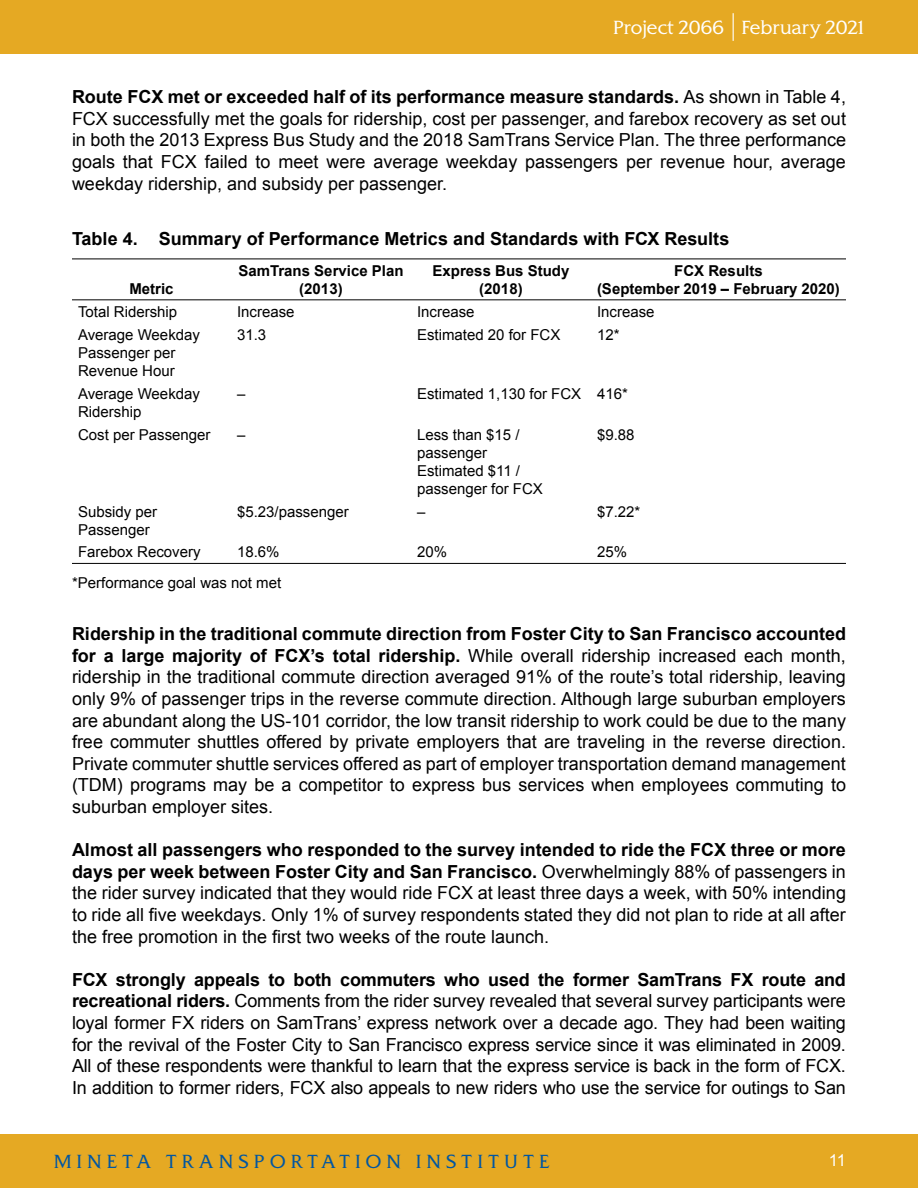
<style>
.page{position:relative;width:918px;height:1188px;background:#fff}
.page>*{position:absolute;margin:0;border:0;box-sizing:border-box;transform-origin:0 0}
.t1{font:18px/21.6px "Arial";color:#000;text-align:justify}
.t2{font:700 18px "Arial";color:#000}
.t3{font:300 18px "SJSU Spartan";letter-spacing:.3em;color:#0056a2}
.t4{font:300 18px "SJSU Spartan";color:#fff}
.t5{font:16.5px "Arial";color:#fff}
.t6{font:15px/18px "Arial";color:#000}
.t7{font:700 15px/18px "Arial";color:#000;text-align:center}
.s1{font-weight:700}
</style>
<div class="page">
<div style="left:0;top:1134px;width:918px;height:54px;background:#e5a923"></div>
<div style="left:0;top:0;width:918px;height:54px;background:#e5a923"></div>
<svg style="left:733px;top:13px;width:1px;height:28px"></svg>
<hr style="left:72px;top:563px;width:159px;height:1px;background:#000">
<hr style="left:231px;top:563px;width:180px;height:1px;background:#000">
<hr style="left:411px;top:563px;width:180px;height:1px;background:#000">
<hr style="left:591px;top:563px;width:255px;height:1px;background:#000">
<hr style="left:72px;top:259px;width:159px;height:1px;background:#000">
<hr style="left:231px;top:259px;width:180px;height:1px;background:#000">
<hr style="left:411px;top:259px;width:180px;height:1px;background:#000">
<hr style="left:591px;top:259px;width:255px;height:1px;background:#000">
<hr style="left:72px;top:299px;width:159px;height:1px;background:#000">
<hr style="left:231px;top:299px;width:180px;height:1px;background:#000">
<hr style="left:411px;top:299px;width:180px;height:1px;background:#000">
<hr style="left:591px;top:299px;width:255px;height:1px;background:#000">
<p class="t4" style="left:614px;top:16px;width:252px">Project 2066 February 2021</p>
<p class="t1" style="left:72px;top:86px;width:776px"><span class="s1">Route FCX met or exceeded half of its performance measure standards.</span> As shown in Table 4, FCX successfully met the goals for ridership, cost per passenger, and farebox recovery as set out in both the 2013 Express Bus Study and the 2018 SamTrans Service Plan. The three performance goals that FCX failed to meet were average weekday passengers per revenue hour, average weekday ridership, and subsidy per passenger.</p>
<p class="t2" style="left:72px;top:227px;width:659px">Table 4. Summary of Performance Metrics and Standards with FCX Results</p>
<p class="t7" style="left:129px;top:280px;width:46px">Metric</p>
<p class="t7" style="left:238px;top:262px;width:167px">SamTrans Service Plan (2013)</p>
<p class="t7" style="left:433px;top:262px;width:138px">Express Bus Study (2018)</p>
<p class="t7" style="left:597px;top:262px;width:244px">FCX Results<br>(September 2019 – February 2020)</p>
<p class="t6" style="left:78px;top:303px;width:101px">Total Ridership</p>
<p class="t6" style="left:237px;top:303px;width:59px">Increase</p>
<p class="t6" style="left:417px;top:303px;width:59px">Increase</p>
<p class="t6" style="left:597px;top:303px;width:59px">Increase</p>
<p class="t6" style="left:78px;top:326px;width:124px">Average Weekday<br>Passenger per<br>Revenue Hour</p>
<p class="t6" style="left:237px;top:326px;width:31px">31.3</p>
<p class="t6" style="left:417px;top:326px;width:145px">Estimated 20 for FCX</p>
<p class="t6" style="left:597px;top:326px;width:24px">12*</p>
<p class="t6" style="left:78px;top:385px;width:124px">Average Weekday<br>Ridership</p>
<p class="t6" style="left:237px;top:385px;width:10px">–</p>
<p class="t6" style="left:417px;top:385px;width:212px">Estimated 1,130 for FCX 416*</p>
<p class="t6" style="left:78px;top:425px;width:134px">Cost per Passenger</p>
<p class="t6" style="left:237px;top:425px;width:10px">–</p>
<p class="t6" style="left:417px;top:425px;width:127px">Less than $15 / passenger<br>Estimated $11 / passenger for FCX</p>
<p class="t6" style="left:597px;top:425px;width:39px">$9.88</p>
<p class="t6" style="left:78px;top:502px;width:81px">Subsidy per<br>Passenger</p>
<p class="t6" style="left:237px;top:502px;width:113px">$5.23/passenger</p>
<p class="t6" style="left:417px;top:502px;width:10px">–</p>
<p class="t6" style="left:597px;top:502px;width:45px">$7.22*</p>
<p class="t6" style="left:78px;top:543px;width:124px">Farebox Recovery</p>
<p class="t6" style="left:237px;top:543px;width:44px">18.6%</p>
<p class="t6" style="left:417px;top:543px;width:32px">20%</p>
<p class="t6" style="left:597px;top:543px;width:32px">25%</p>
<p class="t6" style="left:72px;top:574px;width:211px">*Performance goal was not met</p>
<p class="t1" style="left:72px;top:623px;width:776px"><span class="s1">Ridership in the traditional commute direction from Foster City to San Francisco accounted for a large majority of FCX’s total ridership.</span> While overall ridership increased each month, ridership in the traditional commute direction averaged 91% of the route’s total ridership, leaving only 9% of passenger trips in the reverse commute direction. Although large suburban employers are abundant along the US-101 corridor, the low transit ridership to work could be due to the many free commuter shuttles offered by private employers that are traveling in the reverse direction.<br>Private commuter shuttle services offered as part of employer transportation demand management (TDM) programs may be a competitor to express bus services when employees commuting to suburban employer sites.</p>
<p class="t1" style="left:72px;top:839px;width:776px"><span class="s1">Almost all passengers who responded to the survey intended to ride the FCX three or more days per week between Foster City and San Francisco.</span> Overwhelmingly 88% of passengers in the rider survey indicated that they would ride FCX at least three days a week, with 50% intending to ride all five weekdays. Only 1% of survey respondents stated they did not plan to ride at all after the free promotion in the first two weeks of the route launch.</p>
<p class="t1" style="left:72px;top:969px;width:775px"><span class="s1">FCX strongly appeals to both commuters who used the former SamTrans FX route and recreational riders.</span> Comments from the rider survey revealed that several survey participants were loyal former FX riders on SamTrans’ express network over a decade ago. They had been waiting for the revival of the Foster City to San Francisco express service since it was eliminated in 2009.<br>All of these respondents were thankful to learn that the express service is back in the form of FCX.<br>In addition to former riders, FCX also appeals to new riders who use the service for outings to San</p>
<p class="t3" style="left:54px;top:1150px;width:497px">MINETA TRANSPORTATION INSTITUTE</p>
<p class="t5" style="left:829px;top:1149px;width:19px">11</p>
</div>
